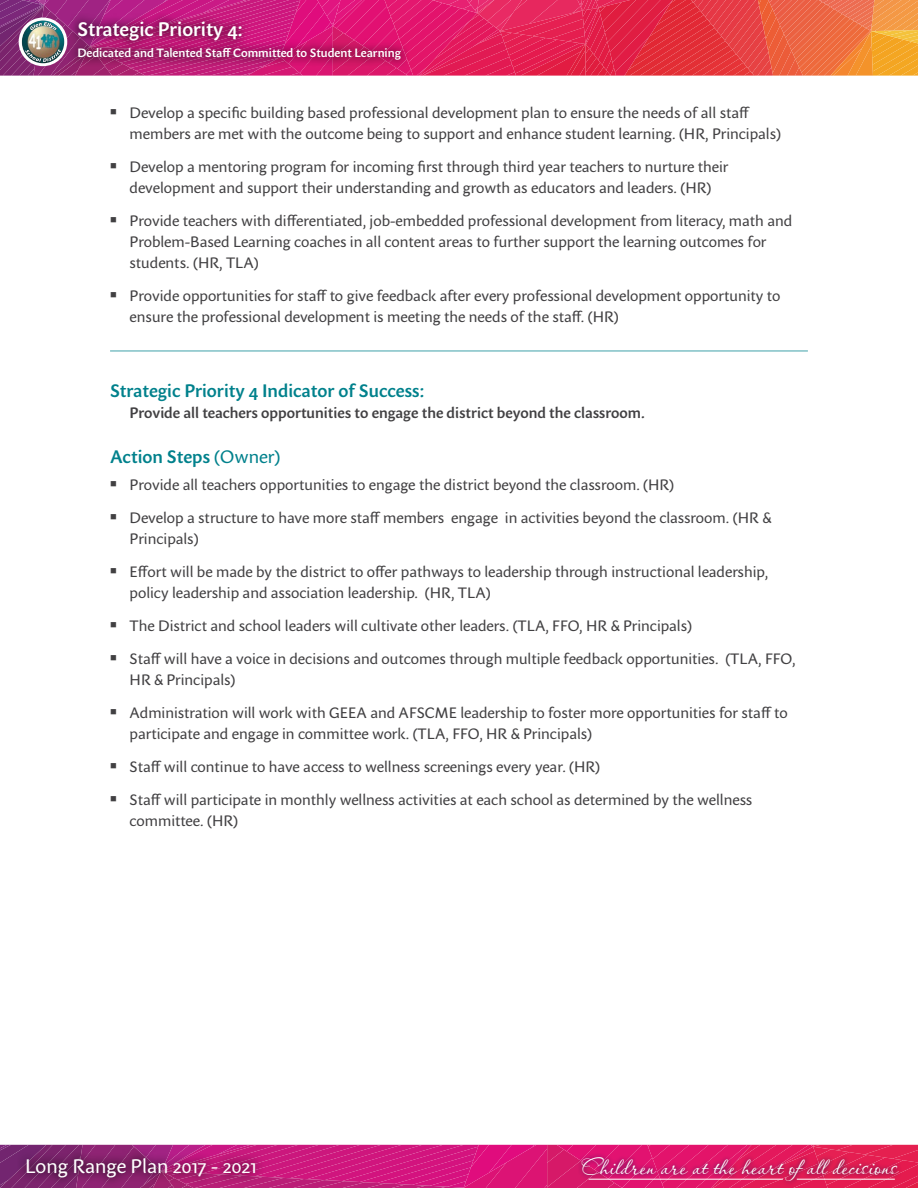
<style>
.page{position:relative;width:918px;height:1188px;background:#fff}
.page>*{position:absolute;margin:0;border:0;box-sizing:border-box;transform-origin:0 0}
.t1{font:21.15px "Passions Conflict ROB";color:#fff}
.t2{font:19.5px "Sharik Sans";letter-spacing:-.005em;color:#fff}
.t3{font:600 19.5px "Sharik Sans";color:#fff}
.t4{font:600 18px "Sharik Sans";color:#00818c}
.t5{font:15px/21px "Sharik Sans";color:#414042}
.t6{font:600 15px "Sharik Sans";color:#414042}
.t7{font:600 12px "Sharik Sans";color:#fff}
.s1{font-weight:400}
</style>
<div class="page">
<svg style="left:0;top:0;width:918px;height:76px;background:#dd3e57"></svg>
<svg style="left:69px;top:13px;width:341px;height:56px;background:#b91b6f"></svg>
<hr style="left:110px;top:351px;width:698px;height:1px;background:#40a1a9">
<svg style="left:19px;top:18px;width:48px;height:48px"></svg>
<img style="left:22px;top:20px;width:42px;height:43px">
<img style="left:33px;top:22px;width:18px;height:6px">
<img style="left:25px;top:49px;width:36px;height:6px">
<svg style="left:0;top:1145px;width:918px;height:43px;background:#d01b76"></svg>
<div style="left:577px;top:1153px;width:327px;height:33px;background:#081750;opacity:.75"></div>
<hr style="left:589px;top:1179px;width:194px;height:1px;background:#fff">
<hr style="left:797px;top:1179px;width:98px;height:1px;background:#fff">
<svg style="left:17px;top:1149px;width:248px;height:38px;background:#91216c"></svg>
<h2 class="t3" style="left:77px;top:16px;width:167px">Strategic Priority 4:</h2>
<p class="t7" style="left:77px;top:44px;width:325px">Dedicated and Talented Staff Committed to Student Learning</p>
<p class="t5" style="left:130px;top:101px;width:653px;text-indent:-19px">■ Develop a specific building based professional development plan to ensure the needs of all staff members are met with the outcome being to support and enhance student learning. (HR, Principals)</p>
<p class="t5" style="left:110px;top:155px;width:620px;text-align:center">■ Develop a mentoring program for incoming first through third year teachers to nurture their development and support their understanding and growth as educators and leaders. (HR)</p>
<p class="t5" style="left:130px;top:209px;width:664px;text-indent:-19px">■ Provide teachers with differentiated, job-embedded professional development from literacy, math and<br>Problem-Based Learning coaches in all content areas to further support the learning outcomes for students. (HR, TLA)</p>
<p class="t5" style="left:130px;top:284px;width:652px;text-indent:-19px">■ Provide opportunities for staff to give feedback after every professional development opportunity to ensure the professional development is meeting the needs of the staff. (HR)</p>
<p class="t4" style="left:110px;top:378px;width:316px">Strategic Priority 4 Indicator of Success:</p>
<p class="t6" style="left:130px;top:402px;width:517px">Provide all teachers opportunities to engage the district beyond the classroom.</p>
<p class="t4" style="left:110px;top:444px;width:172px">Action Steps <span class="s1">(Owner)</span></p>
<p class="t5" style="left:110px;top:473px;width:566px">■ Provide all teachers opportunities to engage the district beyond the classroom. (HR)</p>
<p class="t5" style="left:130px;top:506px;width:643px;text-indent:-19px">■ Develop a structure to have more staff members engage in activities beyond the classroom. (HR &amp;<br>Principals)</p>
<p class="t5" style="left:130px;top:560px;width:640px;text-indent:-19px">■ Effort will be made by the district to offer pathways to leadership through instructional leadership, policy leadership and association leadership. (HR, TLA)</p>
<p class="t5" style="left:110px;top:614px;width:584px">■ The District and school leaders will cultivate other leaders. (TLA, FFO, HR &amp; Principals)</p>
<p class="t5" style="left:130px;top:647px;width:667px;text-indent:-19px">■ Staff will have a voice in decisions and outcomes through multiple feedback opportunities. (TLA, FFO,<br>HR &amp; Principals)</p>
<p class="t5" style="left:130px;top:701px;width:660px;text-indent:-19px">■ Administration will work with GEEA and AFSCME leadership to foster more opportunities for staff to participate and engage in committee work. (TLA, FFO, HR &amp; Principals)</p>
<p class="t5" style="left:110px;top:755px;width:492px">■ Staff will continue to have access to wellness screenings every year. (HR)</p>
<p class="t5" style="left:130px;top:788px;width:624px;text-indent:-19px">■ Staff will participate in monthly wellness activities at each school as determined by the wellness committee. (HR)</p>
<h2 class="t2" style="left:25px;top:1153px;width:233px">Long Range Plan 2017 - 2021</h2>
<h1 class="t1" style="left:582px;top:1155px;width:317px">Children are at the heart ofall decisions</h1>
</div>
